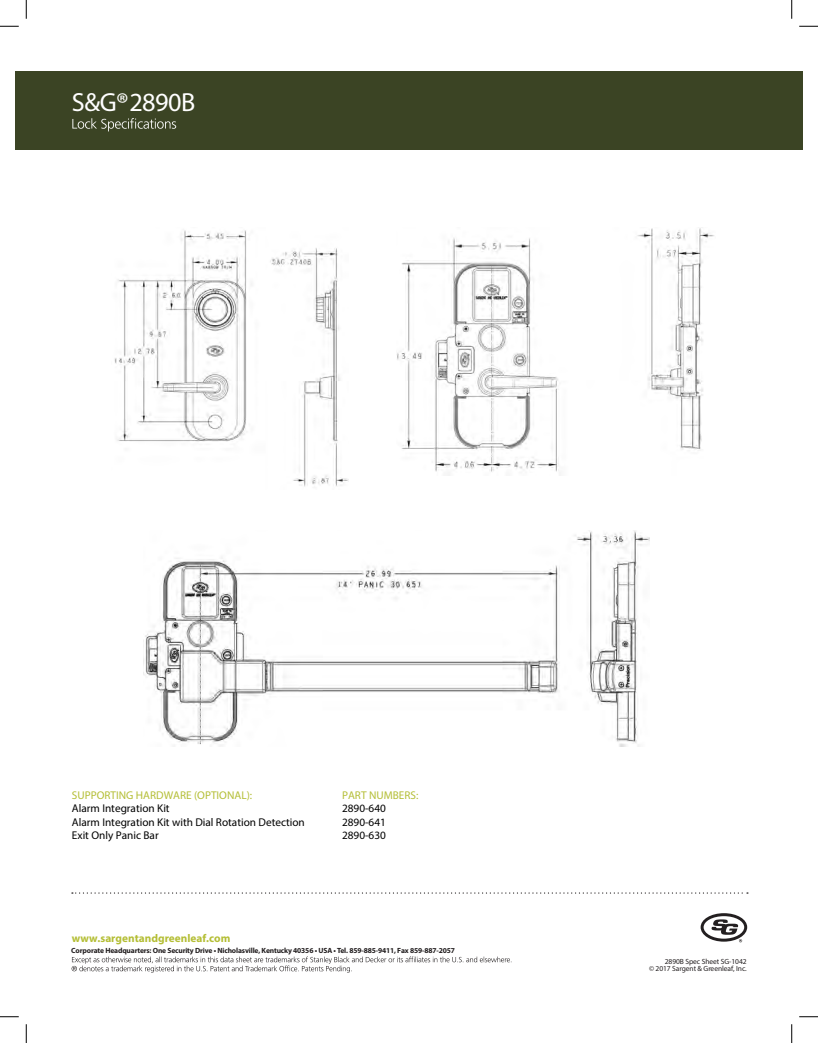
<style>
.page{position:relative;width:818px;height:1043px;background:#fff}
.page>*{position:absolute;margin:0;border:0;box-sizing:border-box;transform-origin:0 0}
.t1{font:26.25px "Myriad Pro";letter-spacing:-.02em;color:#fff}
.t2{font:11.25px "Myriad Pro";color:#000}
.t3{font:11.25px "Myriad Pro";color:#b4be35}
.t4{font:700 11.25px "Myriad Pro";color:#b4be35}
.t5{font:700 7.5px "Myriad Pro";letter-spacing:-.02em;color:#231f20}
.t6{font:7.5px/7.6px "Myriad Pro";letter-spacing:-.01em;color:#231f20;text-align:right}
.s1{font-size:28.88px}
</style>
<div class="page">
<div style="left:15px;top:71px;width:787px;height:79px;background:#3b4424"></div>
<svg style="left:72px;top:118px;width:104px;height:13px"></svg>
<svg style="left:700px;top:913px;width:47px;height:29px"></svg>
<svg style="left:72px;top:956px;width:439px;height:16px"></svg>
<img style="left:397px;top:228px;width:317px;height:248px">
<img style="left:114px;top:230px;width:234px;height:257px">
<svg style="left:72px;top:892px;width:676px;height:1px"></svg>
<img style="left:144px;top:530px;width:505px;height:216px">
<svg style="left:0;top:25px;width:19px;height:2px"></svg>
<svg style="left:799px;top:25px;width:19px;height:2px"></svg>
<svg style="left:0;top:1016px;width:19px;height:1px"></svg>
<svg style="left:799px;top:1016px;width:19px;height:1px"></svg>
<svg style="left:25px;top:0;width:2px;height:19px"></svg>
<svg style="left:25px;top:1024px;width:2px;height:18px"></svg>
<svg style="left:791px;top:0;width:1px;height:19px"></svg>
<svg style="left:791px;top:1024px;width:1px;height:18px"></svg>
<h1 class="t1" style="left:72px;top:86px;width:125px">S&amp;G<span class="s1">®</span> 2890B</h1>
<h2 class="t3" style="left:72px;top:788px;width:182px">SUPPORTING HARDWARE (OPTIONAL):</h2>
<h2 class="t3" style="left:342px;top:788px;width:78px">PART NUMBERS:</h2>
<h2 class="t2" style="left:72px;top:801px;width:99px">Alarm Integration Kit</h2>
<h2 class="t2" style="left:342px;top:801px;width:45px">2890-640</h2>
<h2 class="t2" style="left:72px;top:815px;width:234px">Alarm Integration Kit with Dial Rotation Detection</h2>
<h2 class="t2" style="left:342px;top:815px;width:45px">2890-641</h2>
<h2 class="t2" style="left:72px;top:828px;width:88px">Exit Only Panic Bar</h2>
<h2 class="t2" style="left:342px;top:828px;width:45px">2890-630</h2>
<h2 class="t4" style="left:72px;top:931px;width:160px">www.sargentandgreenleaf.com</h2>
<p class="t5" style="left:71px;top:945px;width:385px">Corporate Headquarters: One Security Drive • Nicholasville, Kentucky 40356 • USA • Tel. 859-885-9411, Fax 859-887-2057</p>
<p class="t6" style="left:649px;top:957px;width:99px">2890B Spec Sheet SG-1042<br>© 2017 Sargent &amp; Greenleaf, Inc.</p>
</div>
